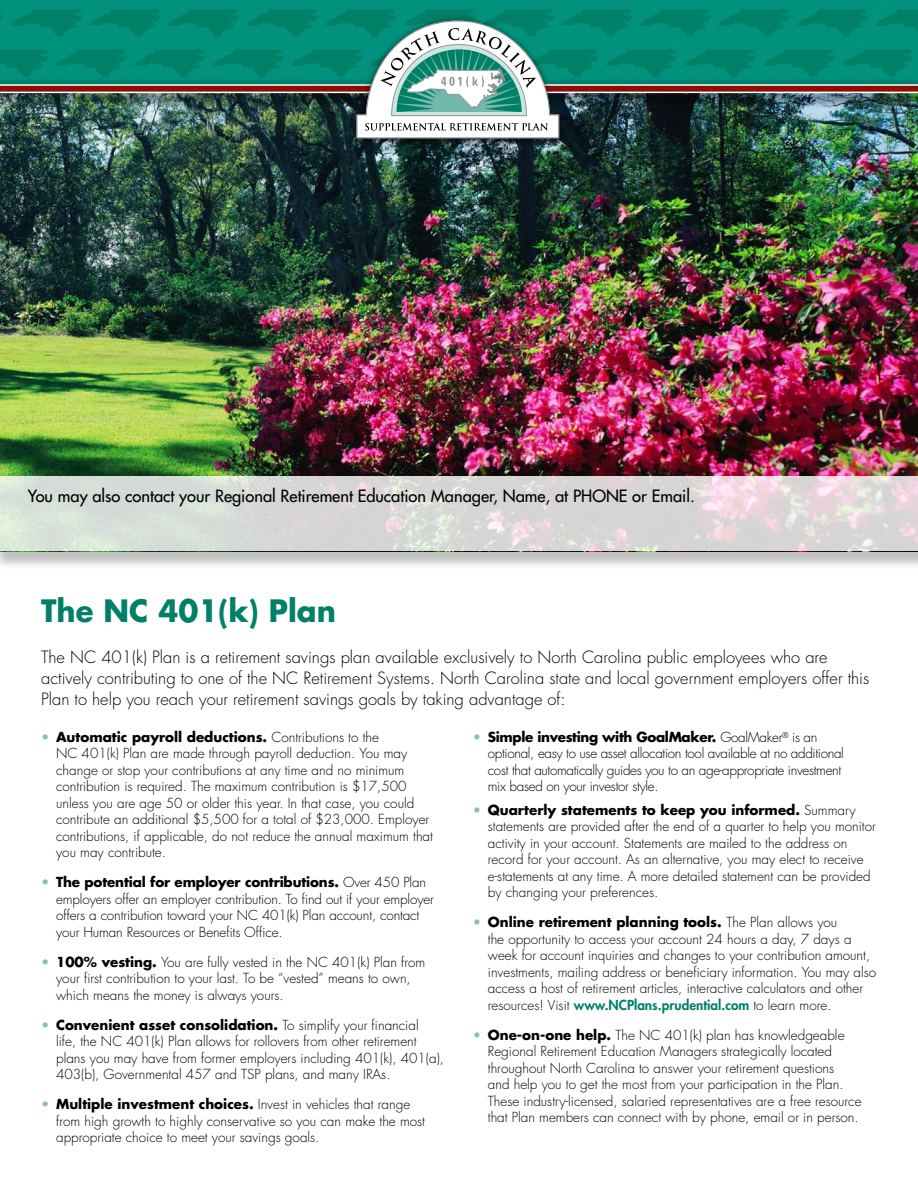
<style>
.page{position:relative;width:918px;height:1188px;background:#fff}
.page>*{position:absolute;margin:0;border:0;box-sizing:border-box;transform-origin:0 0}
.t1{font:700 30px "Futura Std";color:#008066}
.t2{font:300 16.5px/21px "Futura Std";color:#000}
.t3{font:500 16.5px "Futura Std";color:#000}
.t4{font:300 13.5px/16.5px "Futura Std";color:#000}
.t5{font:300 13.5px/16.5px "Futura Std";letter-spacing:-.025em;color:#000}
.s1{color:#88bfb3}
.s2{font-weight:700}
.s3{font-weight:800;color:#008066}
</style>
<div class="page">
<div style="left:0;top:94px;width:918px;height:476px;background:#000;opacity:.25"></div>
<img style="left:0;top:139px;width:918px;height:337px">
<div style="left:0;top:0;width:918px;height:90px;background:#00927c"></div>
<div style="left:348px;top:15px;width:219px;height:133px;background:#000;opacity:.75"></div>
<img style="left:0;top:9px;width:918px;height:130px">
<svg style="left:0;top:476px;width:918px;height:75px;fill:#d6d6d6"></svg>
<p class="t3" style="left:28px;top:486px;width:668px">You may also contact your Regional Retirement Education Manager, Name, at PHONE or Email.</p>
<h1 class="t1" style="left:41px;top:591px;width:296px">The NC 401(k) Plan</h1>
<p class="t2" style="left:41px;top:647px;width:830px">The NC 401(k) Plan is a retirement savings plan available exclusively to North Carolina public employees who are actively contributing to one of the NC Retirement Systems. North Carolina state and local government employers offer this<br>Plan to help you reach your retirement savings goals by taking advantage of:</p>
<p class="t4" style="left:56px;top:729px;width:378px;text-indent:-15px"><span class="s1">•</span> <span class="s2">Automatic payroll deductions.</span> Contributions to the<br>NC 401(k) Plan are made through payroll deduction. You may change or stop your contributions at any time and no minimum contribution is required. The maximum contribution is $17,500 unless you are age 50 or older this year. In that case, you could contribute an additional $5,500 for a total of $23,000. Employer contributions, if applicable, do not reduce the annual maximum that you may contribute.</p>
<p class="t4" style="left:56px;top:875px;width:379px;text-indent:-15px"><span class="s1">•</span> <span class="s2">The potential for employer contributions.</span> Over 450 Plan employers offer an employer contribution. To find out if your employer offers a contribution toward your NC 401(k) Plan account, contact your Human Resources or Benefits Office.</p>
<p class="t4" style="left:56px;top:954px;width:371px;text-indent:-15px"><span class="s1">•</span> <span class="s2">100% vesting.</span> You are fully vested in the NC 401(k) Plan from your first contribution to your last. To be “vested” means to own, which means the money is always yours.</p>
<p class="t4" style="left:56px;top:1017px;width:390px;text-indent:-15px"><span class="s1">•</span> <span class="s2">Convenient asset consolidation.</span> To simplify your financial<br>life, the NC 401(k) Plan allows for rollovers from other retirement plans you may have from former employers including 401(k), 401(a), 403(b), Governmental 457 and TSP plans, and many IRAs.</p>
<p class="t4" style="left:56px;top:1097px;width:370px;text-indent:-15px"><span class="s1">•</span> <span class="s2">Multiple investment choices.</span> Invest in vehicles that range from high growth to highly conservative so you can make the most appropriate choice to meet your savings goals.</p>
<p class="t5" style="left:488px;top:729px;width:358px;text-indent:-15px"><span class="s1">•</span> <span class="s2">Simple investing with GoalMaker.</span> GoalMaker<sup>®</sup> is an optional, easy to use asset allocation tool available at no additional cost that automatically guides you to an age-appropriate investment mix based on your investor style.</p>
<p class="t4" style="left:488px;top:802px;width:390px;text-indent:-15px"><span class="s1">•</span> <span class="s2">Quarterly statements to keep you informed.</span> Summary statements are provided after the end of a quarter to help you monitor activity in your account. Statements are mailed to the address on record for your account. As an alternative, you may elect to receive e-statements at any time. A more detailed statement can be provided by changing your preferences.</p>
<p class="t4" style="left:488px;top:914px;width:390px;text-indent:-15px"><span class="s1">•</span> <span class="s2">Online retirement planning tools.</span> The Plan allows you<br>the opportunity to access your account 24 hours a day, 7 days a week for account inquiries and changes to your contribution amount, investments, mailing address or beneficiary information. You may also access a host of retirement articles, interactive calculators and other resources! Visit <span class="s3">www.NCPlans.prudential.com</span> to learn more.</p>
<p class="t4" style="left:488px;top:1027px;width:375px;text-indent:-15px"><span class="s1">•</span> <span class="s2">One-on-one help.</span> The NC 401(k) plan has knowledgeable Regional Retirement Education Managers strategically located throughout North Carolina to answer your retirement questions<br>and help you to get the most from your participation in the Plan.<br>These industry-licensed, salaried representatives are a free resource that Plan members can connect with by phone, email or in person.</p>
</div>
